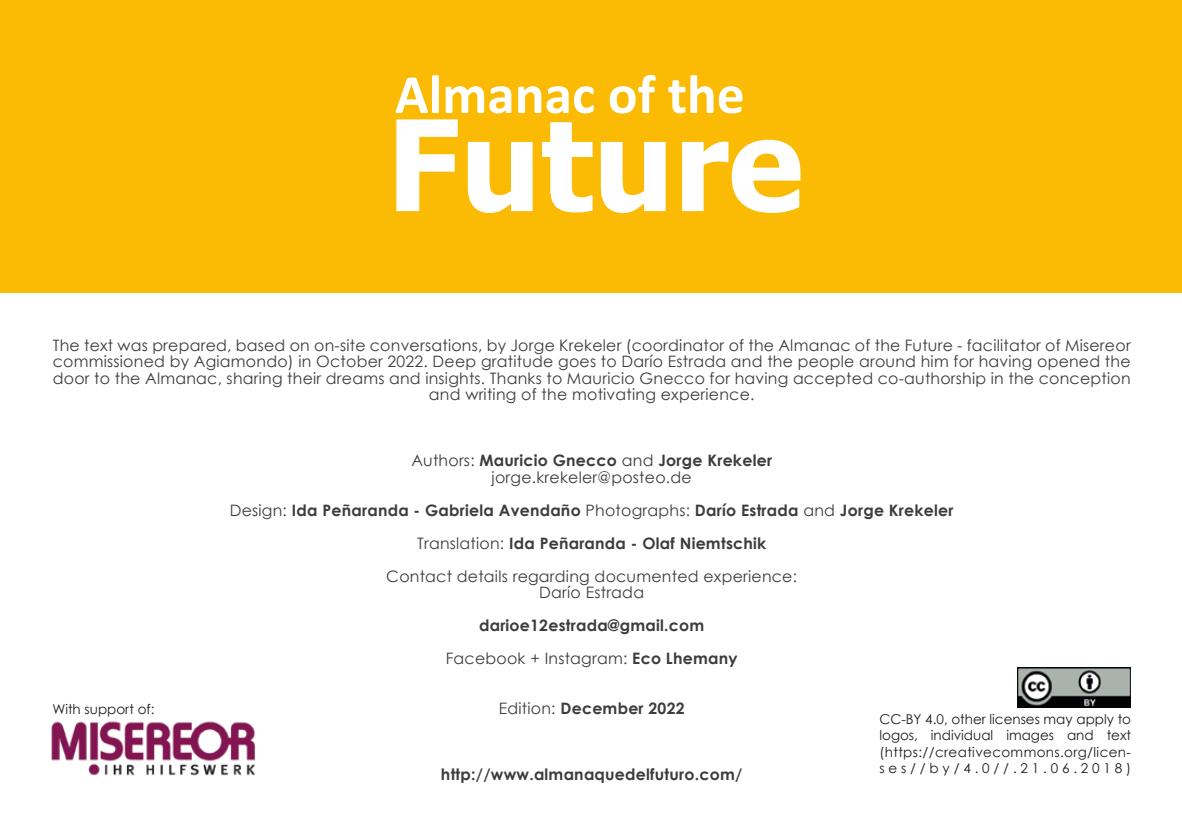
<style>
.page{position:relative;width:1182px;height:831px;background:#fff}
.page>*{position:absolute;margin:0;border:0;box-sizing:border-box;transform-origin:0 0}
.t1{font:700 126px "Tahoma";color:#fff}
.t2{font:700 55.5px "Calibri";color:#fff}
.t3{font:15.75px/16.5px "Century Gothic";letter-spacing:.015em;color:#3c3c3b;text-align:center}
.t4{font:700 15.75px/33px "Century Gothic";letter-spacing:.015em;color:#3c3c3b;text-align:center}
.t5{font:13.5px/16.2px "Century Gothic";letter-spacing:.025em;color:#1d1d1b;text-align:justify}
.t6{font:13.5px "Century Gothic";color:#1d1d1b}
.s1{font-weight:700}
.s2{font-weight:400}
</style>
<div class="page">
<div style="left:1px;top:0;width:1181px;height:292px;background:#fbbb05"></div>
<img style="left:1018px;top:667px;width:113px;height:39px">
<img style="left:51px;top:721px;width:204px;height:55px">
<h2 class="t2" style="left:395px;top:55px;width:351px">Almanac of the</h2>
<h1 class="t1" style="left:387px;top:77px;width:418px">Future</h1>
<p class="t3" style="left:53px;top:336px;width:1079px">The text was prepared, based on on-site conversations, by Jorge Krekeler (coordinator of the Almanac of the Future - facilitator of Misereor commissioned by Agiamondo) in October 2022. Deep gratitude goes to Darío Estrada and the people around him for having opened the door to the Almanac, sharing their dreams and insights. Thanks to Mauricio Gnecco for having accepted co-authorship in the conception and writing of the motivating experience.</p>
<p class="t6" style="left:52px;top:699px;width:104px">With support of:</p>
<p class="t3" style="left:411px;top:451px;width:362px">Authors: <span class="s1">Mauricio Gnecco</span> and <span class="s1">Jorge Krekeler </span>jorge.krekeler@posteo.de</p>
<p class="t4" style="left:230px;top:492px;width:725px"><span class="s2">Design:</span> Ida Peñaranda - Gabriela Avendaño <span class="s2">Photographs:</span> Darío Estrada <span class="s2">and</span> Jorge Krekeler<br><span class="s2">Translation:</span> Ida Peñaranda - Olaf Niemtschik<br><span class="s2">Contact details regarding documented experience:</span></p>
<p class="t3" style="left:539px;top:583px;width:106px">Darío Estrada</p>
<p class="t4" style="left:446px;top:608px;width:293px">darioe12estrada@gmail.com<br><span class="s2">Facebook + Instagram:</span> Eco Lhemany</p>
<p class="t4" style="left:499px;top:690px;width:187px"><span class="s2">Edition:</span> December 2022</p>
<p class="t5" style="left:879px;top:710px;width:253px">CC-BY 4.0, other licenses may apply to logos, individual images and text (https://creativecommons.org/licen&shy;ses//by/4.0//.21.06.2018)</p>
<p class="t4" style="left:441px;top:756px;width:303px">http://www.almanaquedelfuturo.com/</p>
</div>
